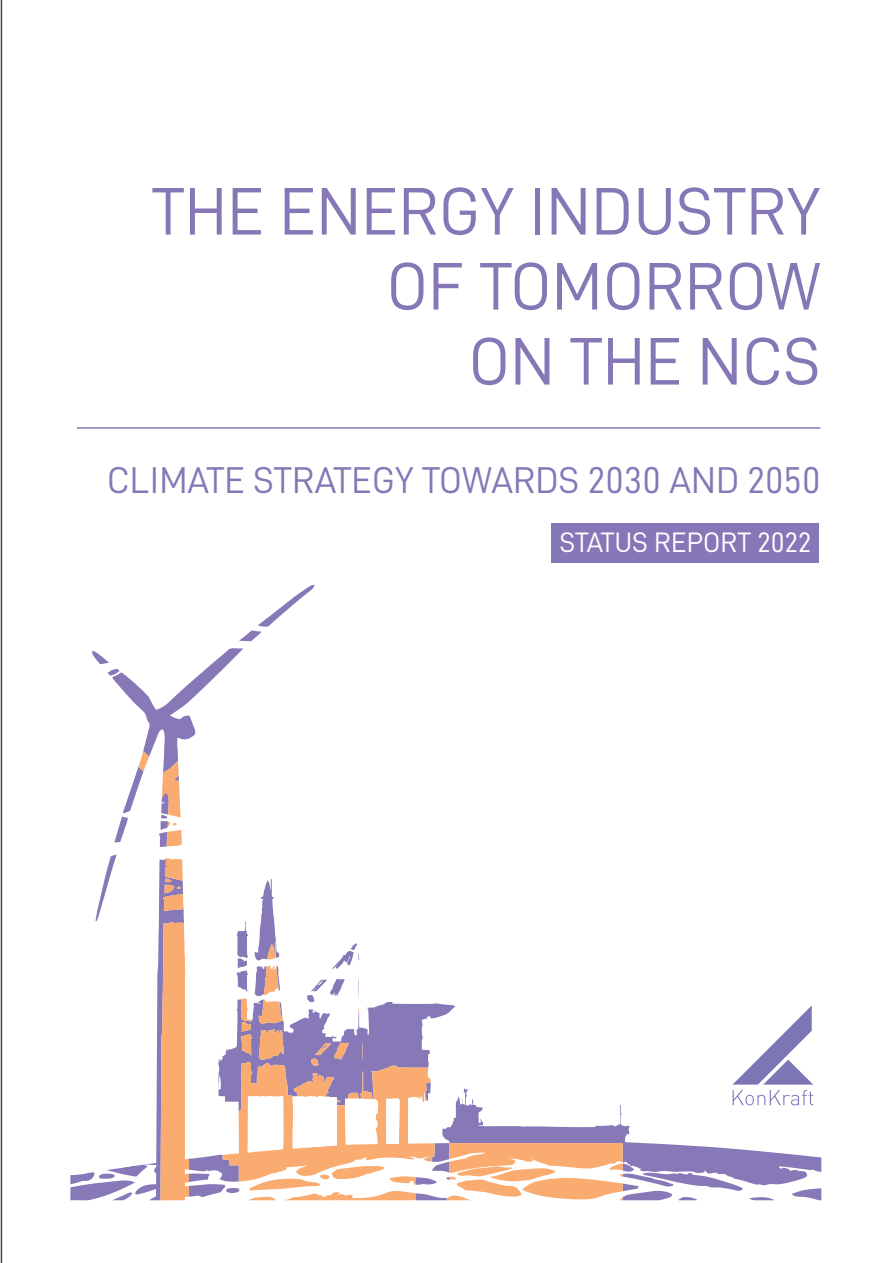
<style>
.page{position:relative;width:893px;height:1263px;background:#fff}
.page>*{position:absolute;margin:0;border:0;box-sizing:border-box;transform-origin:0 0}
.kapittelforside{font:67.5px "D DIN";letter-spacing:.005em;color:#8677b7}
.kapittelforside-2{font:37.5px "D DIN";letter-spacing:.005em;color:#8677b7}
.kapittelforside-3{font:28.2px "D DIN";letter-spacing:.005em;color:#fff}
</style>
<div class="page">
<svg style="left:70px;top:585px;width:751px;height:615px"></svg>
<svg style="left:138px;top:751px;width:485px;height:449px"></svg>
<svg style="left:248px;top:1096px;width:152px;height:56px"></svg>
<div style="left:551px;top:523px;width:267px;height:40px;background:#8677b8"></div>
<svg style="left:733px;top:1005px;width:80px;height:79px"></svg>
<svg style="left:733px;top:1090px;width:80px;height:15px"></svg>
<hr style="left:77px;top:427px;width:743px;height:2px;background:#8677b7">
<hr style="left:0;top:0;width:1px;height:1263px;background:#231f20">
<hr style="left:1px;top:0;width:1px;height:1263px;background:#231f20">
<p class="kapittelforside" style="left:152px;top:174px;width:670px">THE ENERGY INDUSTRY</p>
<p class="kapittelforside" style="left:387px;top:249px;width:435px">OF TOMORROW</p>
<p class="kapittelforside" style="left:469px;top:324px;width:353px">ON THE NCS</p>
<p class="kapittelforside-2" style="left:107px;top:459px;width:715px">CLIMATE STRATEGY TOWARDS 2030 AND 2050</p>
<p class="kapittelforside-3" style="left:560px;top:527px;width:253px">STATUS REPORT 2022</p>
</div>
